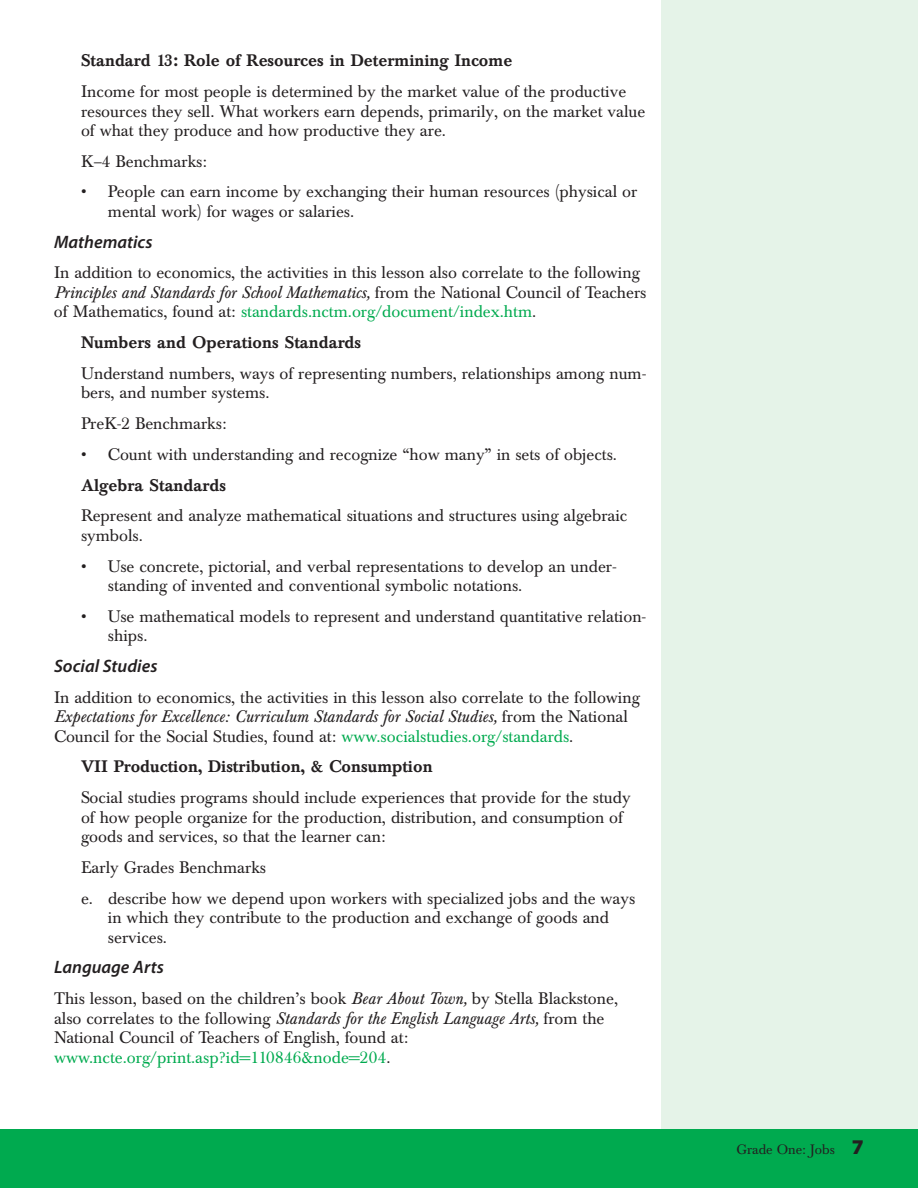
<style>
.page{position:relative;width:918px;height:1188px;background:#fff}
.page>*{position:absolute;margin:0;border:0;box-sizing:border-box;transform-origin:0 0}
.t1{font:italic 600 18px "Myriad Pro";color:#231f20}
.t2{font:16.5px/19.5px "Baskerville BE";color:#231f20}
.t3{font:500 16.5px "Baskerville BE";color:#231f20}
.t4{font:13.5px "Baskerville BE";color:#231f20}
.s1{font-style:italic}
.s2{color:#00aa4f}
.s3{font-family:"Myriad Pro";font-weight:900;font-size:21px}
</style>
<div class="page">
<div style="left:662px;top:0;width:256px;height:1188px;background:#e5f3e8"></div>
<div style="left:0;top:1130px;width:918px;height:58px;background:#00aa4f"></div>
<p class="t3" style="left:81px;top:55px;width:433px">Standard 13: Role of Resources in Determining Income</p>
<p class="t2" style="left:81px;top:83px;width:566px">Income for most people is determined by the market value of the productive resources they sell. What workers earn depends, primarily, on the market value of what they produce and how productive they are.</p>
<p class="t2" style="left:81px;top:153px;width:128px">K–4 Benchmarks:</p>
<p class="t2" style="left:108px;top:184px;width:531px;text-indent:-27px">• People can earn income by exchanging their human resources (physical or mental work) for wages or salaries.</p>
<p class="t1" style="left:54px;top:235px;width:100px">Mathematics</p>
<p class="t2" style="left:54px;top:265px;width:594px">In addition to economics, the activities in this lesson also correlate to the following<br><span class="s1">Principles and Standards for School Mathematics,</span> from the National Council of Teachers of Mathematics, found at: <span class="s2">standards.nctm.org/document/index.htm</span>.</p>
<p class="t3" style="left:81px;top:337px;width:282px">Numbers and Operations Standards</p>
<p class="t2" style="left:81px;top:365px;width:567px">Understand numbers, ways of representing numbers, relationships among num&shy;bers, and number systems.</p>
<p class="t2" style="left:81px;top:416px;width:147px">PreK-2 Benchmarks:</p>
<p class="t2" style="left:81px;top:446px;width:538px">• Count with understanding and recognize “how many” in sets of objects.</p>
<p class="t3" style="left:81px;top:479px;width:146px">Algebra Standards</p>
<p class="t2" style="left:81px;top:508px;width:548px">Represent and analyze mathematical situations and structures using algebraic symbols.</p>
<p class="t2" style="left:108px;top:558px;width:510px;text-indent:-27px">• Use concrete, pictorial, and verbal representations to develop an under&shy;standing of invented and conventional symbolic notations.</p>
<p class="t2" style="left:108px;top:608px;width:540px;text-indent:-27px">• Use mathematical models to represent and understand quantitative relation&shy;ships.</p>
<p class="t1" style="left:54px;top:659px;width:105px">Social Studies</p>
<p class="t2" style="left:54px;top:689px;width:587px">In addition to economics, the activities in this lesson also correlate to the following<br><span class="s1">Expectations for Excellence: Curriculum Standards for Social Studies,</span> from the National<br>Council for the Social Studies, found at: <span class="s2">www.socialstudies.org/standards</span>.</p>
<p class="t3" style="left:81px;top:761px;width:353px">VII Production, Distribution, &amp; Consumption</p>
<p class="t2" style="left:81px;top:790px;width:551px">Social studies programs should include experiences that provide for the study of how people organize for the production, distribution, and consumption of goods and services, so that the learner can:</p>
<p class="t2" style="left:81px;top:854px;width:556px;line-height:30.8px">Early Grades Benchmarks<br>e. describe how we depend upon workers with specialized jobs and the ways</p>
<p class="t2" style="left:108px;top:910px;width:503px">in which they contribute to the production and exchange of goods and services.</p>
<p class="t1" style="left:54px;top:961px;width:111px">Language Arts</p>
<p class="t2" style="left:54px;top:991px;width:566px">This lesson, based on the children’s book <span class="s1">Bear About Town,</span> by Stella Blackstone, also correlates to the following <span class="s1">Standards for the English Language Arts,</span> from the National Council of Teachers of English, found at: <span class="s2">www.ncte.org/print.asp?id=110846&amp;node=204</span>.</p>
<p class="t4" style="left:736px;top:1144px;width:129px">Grade One: Jobs <span class="s3">7</span></p>
</div>
